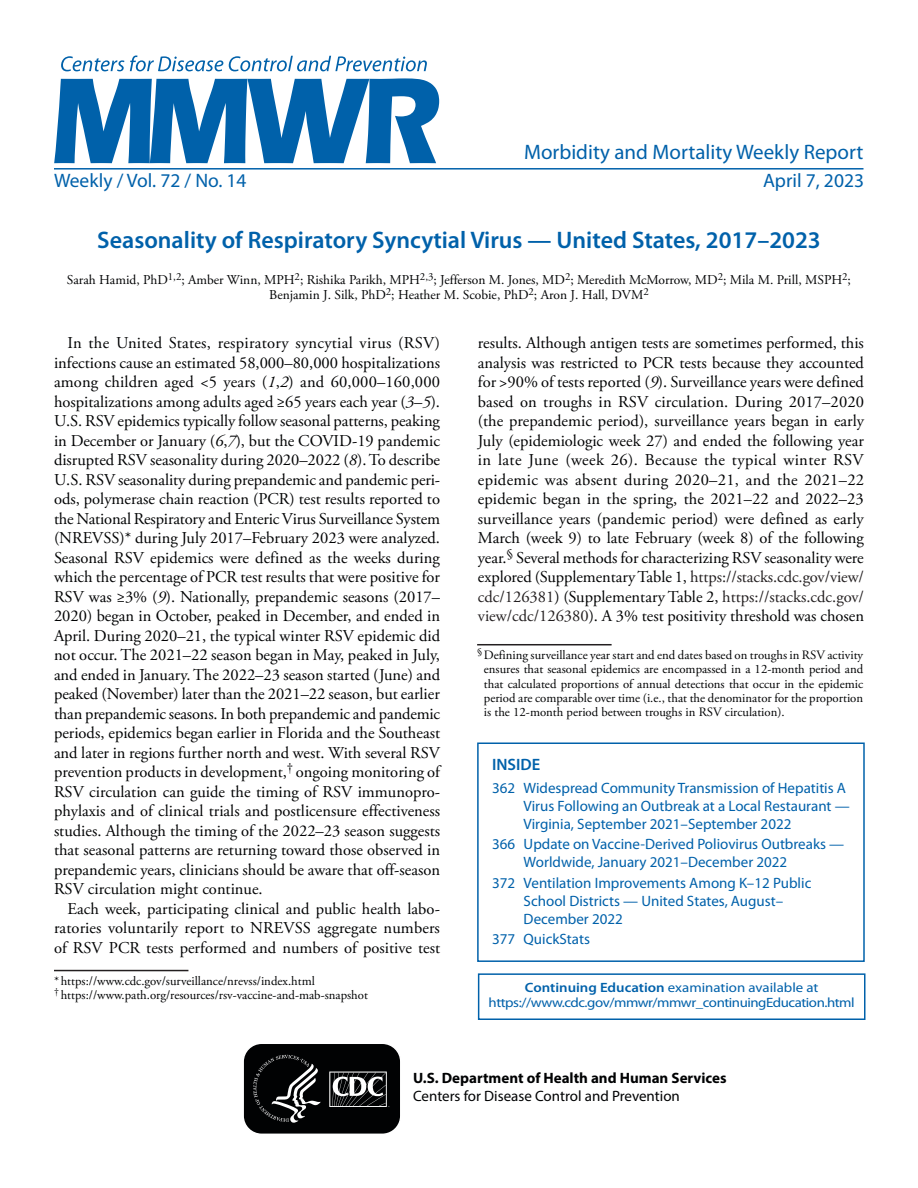
<style>
.page{position:relative;width:918px;height:1188px;background:#fff}
.page>*{position:absolute;margin:0;border:0;box-sizing:border-box;transform-origin:0 0}
.Report_Title{font:600 24px "Myriad Pro";color:#0061aa}
.t1{font:21px "Myriad Pro";color:#0061aa}
.cover_date_vol{font:19.5px "Myriad Pro";color:#0061aa}
.Paragraph{font:16.5px/19.5px "Adobe Garamond Pro";color:#010203;text-align:justify}
.inside{font:600 16.5px "Myriad Pro";color:#0061aa}
.t2{font:15px/18px "Myriad Pro";color:#0061aa}
.t3{font:700 15px/18px "Myriad Pro";color:#010203}
.Author_Names{font:13.5px/15px "Adobe Garamond Pro";color:#010203;text-align:center}
.CE_box_-_normal_9pt{font:13.5px/15px "Myriad Pro";letter-spacing:-.03em;color:#0061aa;text-align:center;scale:1.1 1}
.Footnote{font:12.75px/14.2px "Adobe Garamond Pro";color:#010203;text-align:justify}
.footnote_no_rule_tex{font:12.75px "Adobe Garamond Pro";color:#010203}
.s1{font-style:italic}
.s2{color:#231f20}
.s3{font-weight:600}
.s4{font-weight:400}
</style>
<div class="page">
<hr style="left:54px;top:168px;width:810px;height:2px;background:#0061aa">
<svg style="left:54px;top:78px;width:385px;height:85px"></svg>
<svg style="left:61px;top:56px;width:366px;height:15px"></svg>
<div style="left:477px;top:742px;width:388px;height:220px;border:2px solid #0061aa"></div>
<div style="left:478px;top:973px;width:388px;height:47px;border:2px solid #0061aa"></div>
<svg style="left:243px;top:1045px;width:157px;height:89px;background:#222324"></svg>
<hr style="left:54px;top:970px;width:134px;height:1px;background:#231f20">
<hr style="left:477px;top:644px;width:135px;height:1px;background:#231f20">
<p class="t1" style="left:524px;top:139px;width:341px">Morbidity and Mortality Weekly Report</p>
<p class="cover_date_vol" style="left:54px;top:170px;width:194px">Weekly / Vol. 72 / No. 14</p>
<p class="cover_date_vol" style="left:763px;top:170px;width:102px">April 7, 2023</p>
<h1 class="Report_Title" style="left:97px;top:226px;width:725px">Seasonality of Respiratory Syncytial Virus — United States, 2017–2023</h1>
<p class="Author_Names" style="left:67px;top:273px;width:786px">Sarah Hamid, PhD<sup>1,2</sup>; Amber Winn, MPH<sup>2</sup>; Rishika Parikh, MPH<sup>2,3</sup>; Jefferson M. Jones, MD<sup>2</sup>; Meredith McMorrow, MD<sup>2</sup>; Mila M. Prill, MSPH<sup>2</sup>;<br>Benjamin J. Silk, PhD<sup>2</sup>; Heather M. Scobie, PhD<sup>2</sup>; Aron J. Hall, DVM<sup>2</sup></p>
<p class="Paragraph" style="left:54px;top:334px;width:388px;text-indent:14px">In the United States, respiratory syncytial virus (RSV) infections cause an estimated 58,000–80,000 hospitalizations among children aged &lt;5 years (<span class="s1">1</span>,<span class="s1">2</span>) and 60,000–160,000 hospitalizations among adults aged ≥65 years each year (<span class="s1">3</span>–<span class="s1">5</span>).<br>U.S. RSV epidemics typically follow seasonal patterns, peaking in December or January (<span class="s1">6</span>,<span class="s1">7</span>), but the COVID-19 pandemic disrupted RSV seasonality during 2020–2022 (<span class="s1">8</span>). To describe U.S. RSV seasonality during prepandemic and pandemic peri&shy;ods, polymerase chain reaction (PCR) test results reported to the National Respiratory and Enteric Virus Surveillance System (NREVSS)* during July 2017–February 2023 were analyzed.<br>Seasonal RSV epidemics were defined as the weeks during which the percentage of PCR test results that were positive for RSV was ≥3% (<span class="s1">9</span>). Nationally, prepandemic seasons (2017– 2020) began in October, peaked in December, and ended in April. During 2020–21, the typical winter RSV epidemic did not occur. The 2021–22 season began in May, peaked in July, and ended in January. The 2022–23 season started (June) and peaked (November) later than the 2021–22 season, but earlier than prepandemic seasons. In both prepandemic and pandemic periods, epidemics began earlier in Florida and the Southeast and later in regions further north and west. With several RSV prevention products in development,<sup>†</sup> ongoing monitoring of RSV circulation can guide the timing of RSV immunopro&shy;phylaxis and of clinical trials and postlicensure effectiveness studies. Although the timing of the 2022–23 season suggests that seasonal patterns are returning toward those observed in prepandemic years, clinicians should be aware that off-season RSV circulation might continue.</p>
<p class="Paragraph" style="left:54px;top:899px;width:388px;text-indent:14px">Each week, participating clinical and public health labo&shy;ratories voluntarily report to NREVSS aggregate numbers of RSV PCR tests performed and numbers of positive test</p>
<p class="Footnote" style="left:54px;top:974px;width:262px">* https://www.cdc.gov/surveillance/nrevss/index.html</p>
<p class="footnote_no_rule_tex" style="left:54px;top:988px;width:315px"><sup>†</sup> https://www.path.org/resources/rsv-vaccine-and-mab-snapshot</p>
<p class="Paragraph" style="left:478px;top:334px;width:388px">results. Although antigen tests are sometimes performed, this analysis was restricted to PCR tests because they accounted for &gt;90% of tests reported (<span class="s1">9</span>). Surveillance years were defined based on troughs in RSV circulation. During 2017–2020 (the prepandemic period), surveillance years began in early July (epidemiologic week 27) and ended the following year in late June (week 26). Because the typical winter RSV epidemic was absent during 2020–21, and the 2021–22 epidemic began in the spring, the 2021–22 and 2022–23 surveillance years (pandemic period) were defined as early March (week 9) to late February (week 8) of the following year.<sup>§</sup> Several methods for characterizing RSV seasonality were explored (Supplementary Table 1, <span class="s2">https://stacks.cdc.gov/view/ cdc/126381</span>) (Supplementary Table 2, <span class="s2">https://stacks.cdc.gov/ view/cdc/126380</span>). A 3% test positivity threshold was chosen</p>
<p class="Footnote" style="left:484px;top:648px;width:381px;text-indent:-7px"><sup>§</sup> Defining surveillance year start and end dates based on troughs in RSV activity ensures that seasonal epidemics are encompassed in a 12-month period and that calculated proportions of annual detections that occur in the epidemic period are comparable over time (i.e., that the denominator for the proportion is the 12-month period between troughs in RSV circulation).</p>
<h1 class="inside" style="left:492px;top:755px;width:50px">INSIDE</h1>
<p class="t2" style="left:524px;top:780px;width:328px;text-indent:-32px">362 Widespread Community Transmission of Hepatitis A<br>Virus Following an Outbreak at a Local Restaurant —<br>Virginia, September 2021–September 2022</p>
<p class="t2" style="left:524px;top:836px;width:322px;text-indent:-32px">366 Update on Vaccine-Derived Poliovirus Outbreaks —<br>Worldwide, January 2021–December 2022</p>
<p class="t2" style="left:524px;top:874px;width:289px;text-indent:-32px">372 Ventilation Improvements Among K–12 Public<br>School Districts — United States, August–<br>December 2022</p>
<p class="t2" style="left:492px;top:930px;width:99px">377 QuickStats</p>
<p class="CE_box_-_normal_9pt" style="left:489px;top:980px;width:334px"><span class="s3">Continuing Education</span> examination available at https://www.cdc.gov/mmwr/mmwr_continuingEducation.html</p>
<p class="t3" style="left:413px;top:1069px;width:315px">U.S. Department of Health and Human Services<br><span class="s4">Centers for Disease Control and Prevention</span></p>
</div>
